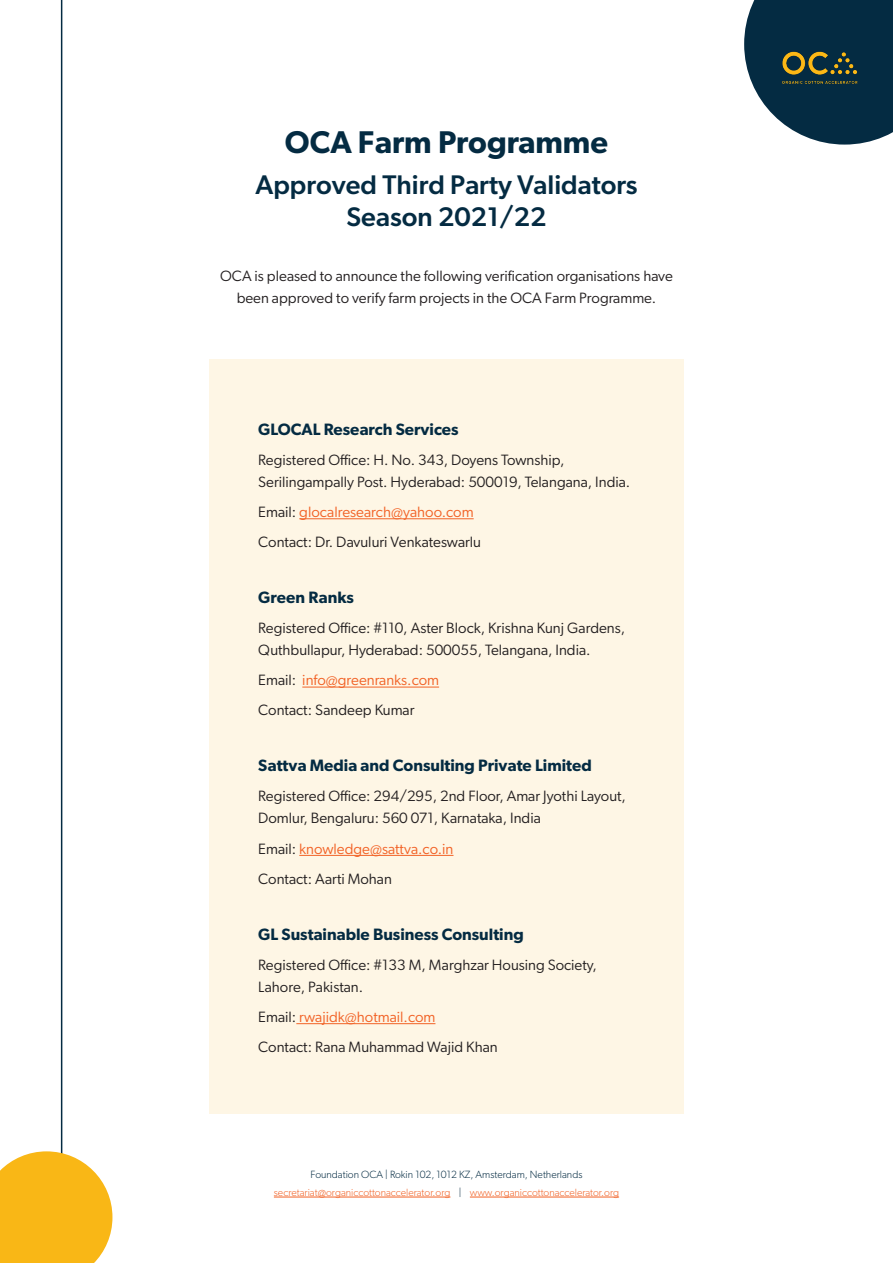
<style>
.page{position:relative;width:893px;height:1263px;background:#fff}
.page>*{position:absolute;margin:0;border:0;box-sizing:border-box;transform-origin:0 0}
.t1{font:600 31.5px "Gibson";color:#042b42}
.t2{font:500 27px "Gibson";color:#042b42}
.t3{font:600 16.5px "Gibson";color:#042b42}
.t4{font:15px/21.8px "Gibson";color:#231f20}
.t5{font:15px "Gibson";color:#f26226}
.t6{font:300 10.5px "Gibson";color:#f26226}
.t7{font:300 10.5px "Gibson";color:#042b42}
.s1{color:#231f20}
.s2{color:#042b42}
</style>
<div class="page">
<svg style="left:744px;top:0;width:149px;height:145px;background:#294a5e"></svg>
<hr style="left:61px;top:0;width:1px;height:1180px;background:#042b42">
<img style="left:772px;top:44px;width:92px;height:45px">
<svg style="left:0;top:1151px;width:112px;height:112px;background:#f9bf31"></svg>
<div style="left:209px;top:359px;width:475px;height:755px;background:#fef6e5"></div>
<hr style="left:299px;top:518px;width:175px;height:1px;background:#f26226">
<hr style="left:302px;top:687px;width:137px;height:1px;background:#f26226">
<hr style="left:299px;top:855px;width:154px;height:1px;background:#f26226">
<hr style="left:296px;top:1023px;width:139px;height:1px;background:#f26226">
<hr style="left:274px;top:1197px;width:176px;height:1px;background:#f26226">
<hr style="left:470px;top:1197px;width:149px;height:1px;background:#f26226">
<p class="t1" style="left:285px;top:123px;width:325px">OCA Farm Programme</p>
<p class="t2" style="left:255px;top:168px;width:383px">Approved Third Party Validators</p>
<p class="t2" style="left:347px;top:201px;width:201px">Season 2021/22</p>
<p class="t4" style="left:220px;top:265px;width:454px;text-align:center">OCA is pleased to announce the following verification organisations have been approved to verify farm projects in the OCA Farm Programme.</p>
<p class="t3" style="left:258px;top:419px;width:202px">GLOCAL Research Services</p>
<p class="t4" style="left:258px;top:449px;width:374px">Registered Office: H. No. 343, Doyens Township,<br>Serilingampally Post. Hyderabad: 500019, Telangana, India.</p>
<p class="t5" style="left:258px;top:503px;width:217px"><span class="s1">Email:</span> glocalresearch@yahoo.com</p>
<p class="t4" style="left:258px;top:531px;width:224px">Contact: Dr. Davuluri Venkateswarlu</p>
<p class="t3" style="left:258px;top:587px;width:97px">Green Ranks</p>
<p class="t4" style="left:258px;top:617px;width:368px">Registered Office: #110, Aster Block, Krishna Kunj Gardens,<br>Quthbullapur, Hyderabad: 500055, Telangana, India.</p>
<p class="t5" style="left:258px;top:671px;width:182px"><span class="s1">Email:</span> info@greenranks.com</p>
<p class="t4" style="left:258px;top:699px;width:158px">Contact: Sandeep Kumar</p>
<p class="t3" style="left:258px;top:756px;width:335px">Sattva Media and Consulting Private Limited</p>
<p class="t4" style="left:258px;top:785px;width:369px">Registered Office: 294/295, 2nd Floor, Amar Jyothi Layout,<br>Domlur, Bengaluru: 560 071, Karnataka, India</p>
<p class="t5" style="left:258px;top:839px;width:197px"><span class="s1">Email:</span> knowledge@sattva.co.in</p>
<p class="t4" style="left:258px;top:867px;width:135px">Contact: Aarti Mohan</p>
<p class="t3" style="left:258px;top:924px;width:267px">GL Sustainable Business Consulting</p>
<p class="t4" style="left:258px;top:953px;width:340px">Registered Office: #133 M, Marghzar Housing Society,<br>Lahore, Pakistan.</p>
<p class="t5" style="left:258px;top:1007px;width:179px"><span class="s1">Email:</span> rwajidk@hotmail.com</p>
<p class="t4" style="left:258px;top:1036px;width:241px">Contact: Rana Muhammad Wajid Khan</p>
<p class="t7" style="left:310px;top:1167px;width:273px">Foundation OCA | Rokin 102, 1012 KZ, Amsterdam, Netherlands</p>
<p class="t6" style="left:274px;top:1185px;width:347px">secretariat@organiccottonaccelerator.org <span class="s2">|</span> www.organiccottonaccelerator.org</p>
</div>
